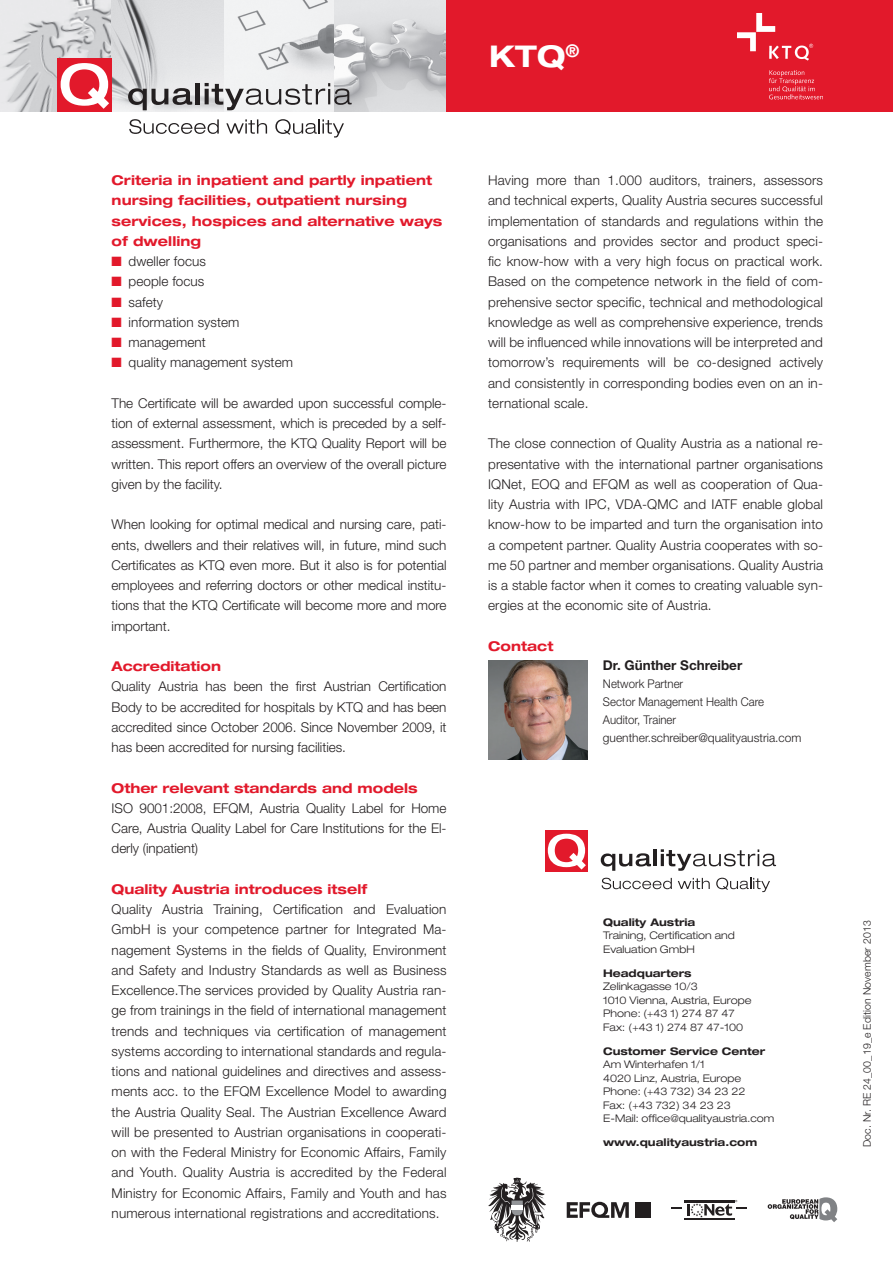
<style>
.page{position:relative;width:893px;height:1263px;background:#fff}
.page>*{position:absolute;margin:0;border:0;box-sizing:border-box;transform-origin:0 0}
.t1{font:700 expanded 30px "Helvetica Neue LT Std";color:#fff}
.t2{font:300 13.5px/20.2px "Helvetica Neue LT Std";letter-spacing:.005em;color:#231f20;text-align:justify}
.t3{font:700 expanded 13.5px/20.2px "Helvetica Neue LT Std";letter-spacing:.005em;color:#e2192b}
.t4{font:700 13.5px "Helvetica Neue LT Std";color:#231f20}
.t5{font:300 12px/18px "Helvetica Neue LT Std";color:#231f20;scale:.95 1}
.t6{font:300 expanded 10.5px/13.5px "Helvetica Neue LT Std";color:#231f20}
.t7{font:700 expanded 10.5px "Helvetica Neue LT Std";color:#231f20}
.t8{font:300 10.5px "Helvetica Neue LT Std";letter-spacing:.01em;color:#231f20}
.s1{color:#e2192b}
</style>
<div class="page">
<img style="left:0;top:0;width:446px;height:112px">
<svg style="left:128px;top:88px;width:64px;height:22px"></svg>
<hr style="left:196px;top:83px;width:4px;height:21px;background:#231f20">
<svg style="left:205px;top:83px;width:147px;height:27px"></svg>
<div style="left:57px;top:58px;width:55px;height:54px;background:#e2192b"></div>
<svg style="left:61px;top:63px;width:48px;height:46px"></svg>
<svg style="left:129px;top:119px;width:90px;height:15px"></svg>
<svg style="left:226px;top:119px;width:41px;height:15px"></svg>
<svg style="left:275px;top:119px;width:69px;height:19px"></svg>
<div style="left:446px;top:0;width:447px;height:112px;background:#e2192b"></div>
<img style="left:737px;top:14px;width:86px;height:86px">
<img style="left:488px;top:660px;width:100px;height:100px">
<svg style="left:601px;top:853px;width:50px;height:18px"></svg>
<hr style="left:654px;top:849px;width:3px;height:17px;background:#231f20">
<svg style="left:661px;top:849px;width:115px;height:22px"></svg>
<div style="left:545px;top:830px;width:43px;height:42px;background:#e2192b"></div>
<svg style="left:548px;top:834px;width:38px;height:35px"></svg>
<svg style="left:602px;top:878px;width:70px;height:11px"></svg>
<svg style="left:678px;top:878px;width:32px;height:11px"></svg>
<svg style="left:716px;top:878px;width:54px;height:14px"></svg>
<svg style="left:488px;top:1178px;width:58px;height:64px"></svg>
<div style="left:512px;top:1205px;width:11px;height:5px;background:#fff"></div>
<svg style="left:768px;top:1197px;width:69px;height:25px"></svg>
<svg style="left:567px;top:1202px;width:62px;height:16px"></svg>
<div style="left:635px;top:1202px;width:15px;height:16px;background:#231f20"></div>
<hr style="left:684px;top:1218px;width:50px;height:2px;background:#231f20">
<hr style="left:684px;top:1200px;width:50px;height:2px;background:#231f20">
<svg style="left:687px;top:1200px;width:60px;height:17px"></svg>
<h1 class="t1" style="left:489px;top:37px;width:92px">KTQ<sup>®</sup></h1>
<p class="t3" style="left:112px;top:170px;width:332px">Criteria in inpatient and partly inpatient nursing facilities, outpatient nursing services, hospices and alternative ways of dwelling</p>
<p class="t2" style="left:112px;top:251px;width:96px"><span class="s1">■</span> dweller focus</p>
<p class="t2" style="left:112px;top:271px;width:94px"><span class="s1">■</span> people focus</p>
<p class="t2" style="left:112px;top:291px;width:53px"><span class="s1">■</span> safety</p>
<p class="t2" style="left:112px;top:312px;width:129px"><span class="s1">■</span> information system</p>
<p class="t2" style="left:112px;top:332px;width:96px"><span class="s1">■</span> management</p>
<p class="t2" style="left:112px;top:352px;width:183px"><span class="s1">■</span> quality management system</p>
<p class="t2" style="left:112px;top:393px;width:336px">The Certificate will be awarded upon successful comple&shy;tion of external assessment, which is preceded by a self&shy;assessment. Furthermore, the KTQ Quality Report will be written. This report offers an overview of the overall picture given by the facility.</p>
<p class="t2" style="left:112px;top:514px;width:336px">When looking for optimal medical and nursing care, pati&shy;ents, dwellers and their relatives will, in future, mind such Certificates as KTQ even more. But it also is for potential employees and referring doctors or other medical institu&shy;tions that the KTQ Certificate will become more and more important.</p>
<p class="t3" style="left:112px;top:656px;width:111px">Accreditation</p>
<p class="t2" style="left:112px;top:676px;width:336px">Quality Austria has been the first Austrian Certification Body to be accredited for hospitals by KTQ and has been accredited since October 2006. Since November 2009, it has been accredited for nursing facilities.</p>
<p class="t3" style="left:112px;top:777px;width:307px">Other relevant standards and models</p>
<p class="t2" style="left:112px;top:798px;width:336px">ISO 9001:2008, EFQM, Austria Quality Label for Home Care, Austria Quality Label for Care Institutions for the El&shy;derly (inpatient)</p>
<p class="t3" style="left:112px;top:878px;width:257px">Quality Austria introduces itself</p>
<p class="t2" style="left:112px;top:899px;width:336px">Quality Austria Training, Certification and Evaluation GmbH is your competence partner for Integrated Ma&shy;nagement Systems in the fields of Quality, Environment and Safety and Industry Standards as well as Business Excellence.The services provided by Quality Austria ran&shy;ge from trainings in the field of international management trends and techniques via certification of management systems according to international standards and regula&shy;tions and national guidelines and directives and assess&shy;ments acc. to the EFQM Excellence Model to awarding the Austria Quality Seal. The Austrian Excellence Award will be presented to Austrian organisations in cooperati&shy;on with the Federal Ministry for Economic Affairs, Family and Youth. Quality Austria is accredited by the Federal Ministry for Economic Affairs, Family and Youth and has numerous international registrations and accreditations.</p>
<p class="t2" style="left:488px;top:170px;width:336px">Having more than 1.000 auditors, trainers, assessors and technical experts, Quality Austria secures successful implementation of standards and regulations within the organisations and provides sector and product speci&shy;fic know-how with a very high focus on practical work.<br>Based on the competence network in the field of com&shy;prehensive sector specific, technical and methodological knowledge as well as comprehensive experience, trends will be influenced while innovations will be interpreted and tomorrow’s requirements will be co-designed actively and consistently in corresponding bodies even on an in&shy;ternational scale.</p>
<p class="t2" style="left:488px;top:433px;width:336px">The close connection of Quality Austria as a national re&shy;presentative with the international partner organisations IQNet, EOQ and EFQM as well as cooperation of Qua&shy;lity Austria with IPC, VDA-QMC and IATF enable global know-how to be imparted and turn the organisation into a competent partner. Quality Austria cooperates with so&shy;me 50 partner and member organisations. Quality Austria is a stable factor when it comes to creating valuable syn&shy;ergies at the economic site of Austria.</p>
<p class="t3" style="left:488px;top:635px;width:67px">Contact</p>
<p class="t4" style="left:603px;top:657px;width:141px">Dr. Günther Schreiber</p>
<p class="t5" style="left:603px;top:675px;width:210px">Network Partner<br>Sector Management Health Care<br>Auditor, Trainer guenther.schreiber@qualityaustria.com</p>
<p class="t7" style="left:603px;top:915px;width:94px">Quality Austria</p>
<p class="t6" style="left:603px;top:929px;width:133px">Training, Certification and<br>Evaluation GmbH</p>
<p class="t7" style="left:603px;top:966px;width:90px">Headquarters</p>
<p class="t6" style="left:603px;top:980px;width:150px">Zelinkagasse 10/3<br>1010 Vienna, Austria, Europe<br>Phone: (+43 1) 274 87 47<br>Fax: (+43 1) 274 87 47-100</p>
<p class="t7" style="left:603px;top:1044px;width:164px">Customer Service Center</p>
<p class="t6" style="left:603px;top:1058px;width:173px">Am Winterhafen 1/1<br>4020 Linz, Austria, Europe<br>Phone: (+43 732) 34 23 22<br>Fax: (+43 732) 34 23 23<br>E-Mail: office@qualityaustria.com</p>
<p class="t7" style="left:603px;top:1136px;width:156px">www.qualityaustria.com</p>
<p class="t8" style="left:860px;top:1147px;width:228px;rotate:-90deg">Doc. Nr. RE 24_00_19_e Edition November 2013</p>
</div>
